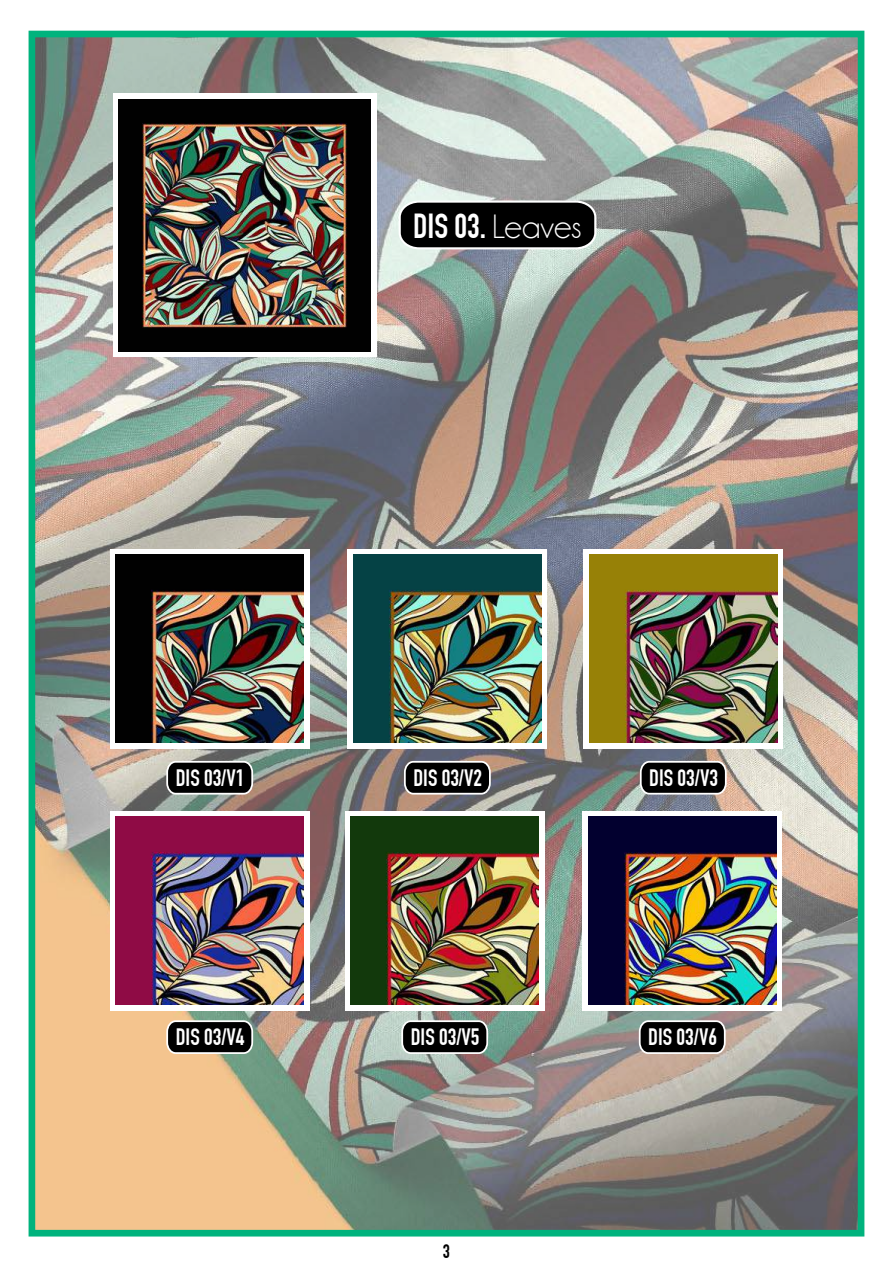
<style>
.page{position:relative;width:893px;height:1263px;background:#fff}
.page>*{position:absolute;margin:0;border:0;box-sizing:border-box;transform-origin:0 0}
.t1{font:700 34.05px "DIN Condensed";color:#fff}
.t2{font:700 23.25px "DIN Condensed";color:#fff}
.t3{font:700 19.2px "DIN Condensed";color:#000}
.s1{font-family:"Champagne&Limousines";font-weight:400}
</style>
<div class="page">
<img style="left:37px;top:39px;width:819px;height:1189px">
<div style="left:29px;top:31px;width:835px;height:1205px;border:7px solid #00b37d"></div>
<div style="left:110px;top:549px;width:200px;height:200px;background:#fff"></div>
<img style="left:116px;top:555px;width:188px;height:188px">
<div style="left:347px;top:549px;width:200px;height:200px;background:#fff"></div>
<img style="left:353px;top:555px;width:188px;height:188px">
<div style="left:583px;top:549px;width:200px;height:200px;background:#fff"></div>
<img style="left:589px;top:555px;width:188px;height:188px">
<div style="left:110px;top:811px;width:200px;height:200px;background:#fff"></div>
<img style="left:116px;top:817px;width:188px;height:188px">
<div style="left:345px;top:811px;width:200px;height:200px;background:#fff"></div>
<img style="left:351px;top:817px;width:188px;height:188px">
<div style="left:582px;top:811px;width:200px;height:200px;background:#fff"></div>
<img style="left:588px;top:817px;width:188px;height:188px">
<svg style="left:398px;top:199px;width:199px;height:51px;background:#272727"></svg>
<div style="left:113px;top:94px;width:263px;height:263px;background:linear-gradient(to right,#fff,#fff)"></div>
<img style="left:119px;top:100px;width:251px;height:251px">
<svg style="left:165px;top:760px;width:89px;height:35px;background:#2d2d2c"></svg>
<svg style="left:403px;top:760px;width:89px;height:35px;background:#2b2a2a"></svg>
<svg style="left:639px;top:760px;width:89px;height:35px;background:#2d2c2c"></svg>
<svg style="left:165px;top:1019px;width:89px;height:36px;background:#33332e"></svg>
<svg style="left:400px;top:1019px;width:89px;height:36px;background:#313231"></svg>
<svg style="left:638px;top:1019px;width:88px;height:36px;background:#30302f"></svg>
<h1 class="t1" style="left:413px;top:206px;width:170px">DIS 03. <span class="s1">Leaves</span></h1>
<p class="t2" style="left:176px;top:764px;width:70px">DIS 03/V1</p>
<p class="t2" style="left:413px;top:764px;width:70px">DIS 03/V2</p>
<p class="t2" style="left:649px;top:764px;width:70px">DIS 03/V3</p>
<p class="t2" style="left:176px;top:1023px;width:70px">DIS 03/V4</p>
<p class="t2" style="left:411px;top:1023px;width:70px">DIS 03/V5</p>
<p class="t2" style="left:648px;top:1023px;width:70px">DIS 03/V6</p>
<p class="t3" style="left:443px;top:1240px;width:9px">3</p>
</div>
